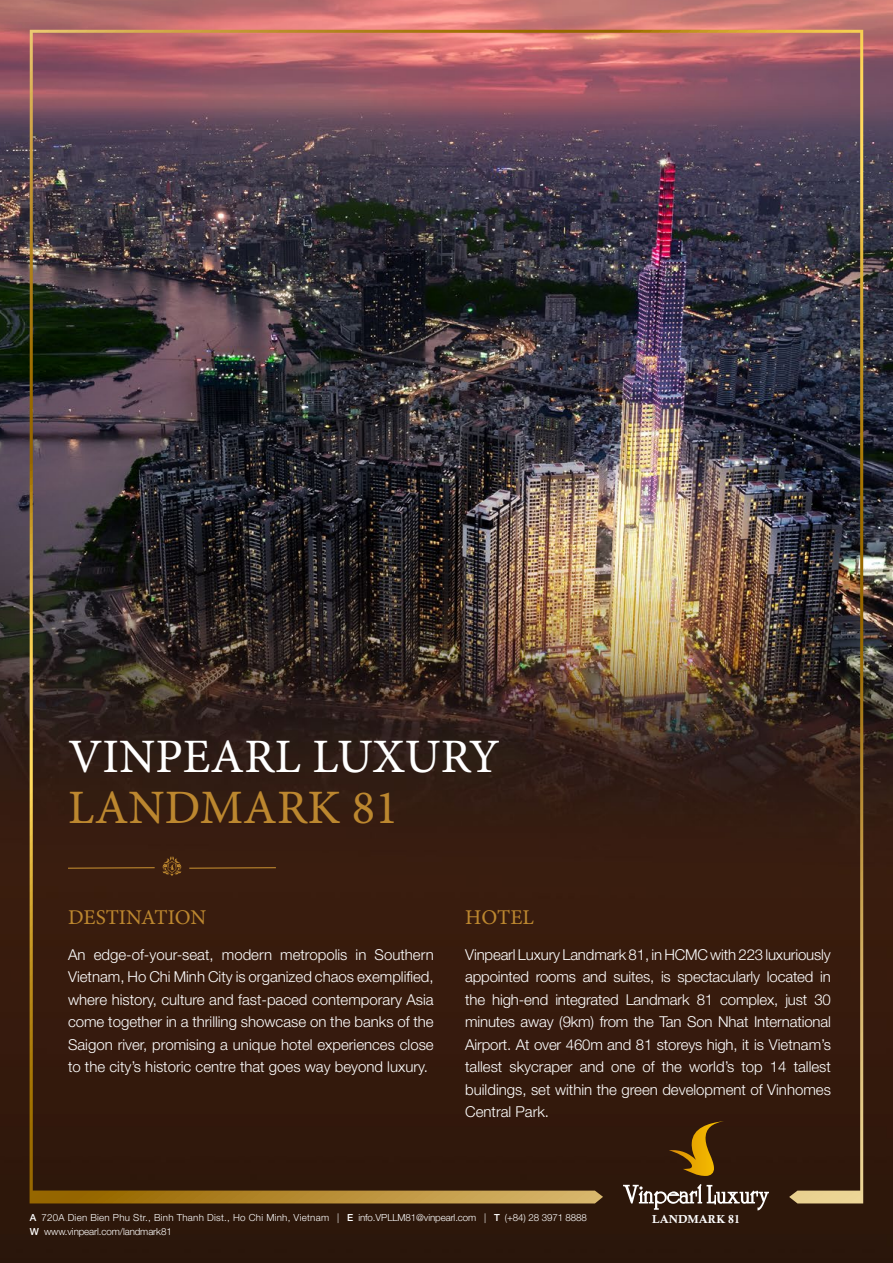
<style>
.page{position:relative;width:893px;height:1263px;background:#fff}
.page>*{position:absolute;margin:0;border:0;box-sizing:border-box;transform-origin:0 0}
.t1{font:48px "Minion Pro Capt";color:#fff}
.t2{font:48px "Minion Pro Capt";color:#bc872f}
.t3{font:21px "Minion Pro Capt";letter-spacing:-.005em;color:#bc872f}
.t4{font:300 15px/22.5px "Helvetica Neue";color:#fff;text-align:justify}
.t5{font:11.55px "Calis MT Bol";color:#fff}
.t6{font:300 9.75px "Helvetica Neue";letter-spacing:.025em;color:#fff}
.t7{font:300 9.75px "Helvetica Neue";letter-spacing:-.01em;color:#fff}
.s1{font-weight:500}
</style>
<div class="page">
<img style="left:0;top:0;width:893px;height:1263px">
<img style="left:30px;top:30px;width:833px;height:1173px">
<svg style="left:623px;top:1184px;width:146px;height:26px;background:#5f4e45"></svg>
<svg style="left:669px;top:1121px;width:54px;height:55px;background:#694508"></svg>
<svg style="left:189px;top:867px;width:87px;height:2px"></svg>
<svg style="left:162px;top:856px;width:20px;height:20px"></svg>
<svg style="left:68px;top:867px;width:87px;height:2px"></svg>
<h1 class="t1" style="left:68px;top:728px;width:433px">VINPEARL LUXURY</h1>
<h1 class="t2" style="left:68px;top:779px;width:332px">LANDMARK 81</h1>
<h2 class="t3" style="left:68px;top:905px;width:140px">DESTINATION</h2>
<p class="t4" style="left:68px;top:942px;width:367px">An edge-of-your-seat, modern metropolis in Southern Vietnam, Ho Chi Minh City is organized chaos exemplified, where history, culture and fast-paced contemporary Asia come together in a thrilling showcase on the banks of the Saigon river, promising a unique hotel experiences close to the city’s historic centre that goes way beyond luxury.</p>
<h2 class="t3" style="left:465px;top:905px;width:70px">HOTEL</h2>
<p class="t4" style="left:465px;top:942px;width:367px">Vinpearl Luxury Landmark 81, in HCMC with 223 luxuriously appointed rooms and suites, is spectacularly located in the high-end integrated Landmark 81 complex, just 30 minutes away (9km) from the Tan Son Nhat International Airport. At over 460m and 81 storeys high, it is Vietnam’s tallest skycraper and one of the world’s top 14 tallest buildings, set within the green development of Vinhomes Central Park.</p>
<p class="t6" style="left:30px;top:1210px;width:559px"><span class="s1">A</span> 720A Dien Bien Phu Str., Binh Thanh Dist., Ho Chi Minh, Vietnam | <span class="s1">E</span> info.VPLLM81@vinpearl.com | <span class="s1">T</span> (+84) 28 3971 8888</p>
<p class="t5" style="left:652px;top:1212px;width:89px">LANDMARK 81</p>
<p class="t7" style="left:30px;top:1223px;width:144px"><span class="s1">W</span> www.vinpearl.com/landmark81</p>
</div>
